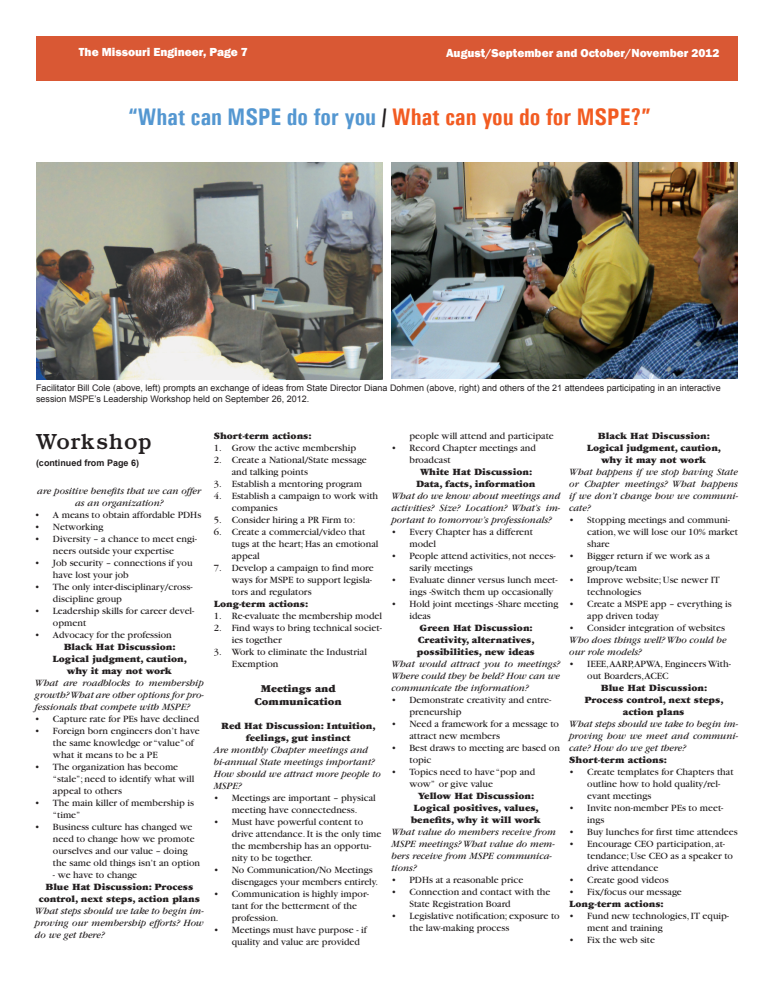
<style>
.page{position:relative;width:774px;height:990px;background:#fff}
.page>*{position:absolute;margin:0;border:0;box-sizing:border-box;transform-origin:0 0}
.t1{font:700 24px "Univers Condensed";color:#f25b21}
.t2{font:500 22px "Bookman";letter-spacing:.025em;color:#231f20}
.t3{font:800 12px "Franklin Gothic";color:#fff}
.t4{font:900 11px/13.2px "Garamond";color:#231f20;text-align:center}
.t5{font:10px/12px "Garamond";color:#231f20}
.t6{font:italic 10px/12px "Garamond";color:#231f20;text-align:justify}
.t7{font:900 10px/12px "Garamond";color:#231f20;text-align:center}
.t8{font:9px/11px "Arial";color:#231f20}
.t9{font:700 9px "Arial";color:#231f20}
.s1{color:#5497d1}
.s2{color:#231f20}
</style>
<div class="page">
<div style="left:36px;top:36px;width:702px;height:45px;background:#d95834"></div>
<img style="left:392px;top:162px;width:346px;height:217px">
<img style="left:36px;top:162px;width:346px;height:218px">
<p class="t3" style="left:79px;top:44px;width:171px">The Missouri Engineer, Page 7</p>
<p class="t3" style="left:446px;top:45px;width:275px">August/September and October/November 2012</p>
<h1 class="t1" style="left:129px;top:102px;width:524px"><span class="s1">“What can MSPE do for you</span> <span class="s2">/</span> What can you do for MSPE?”</h1>
<p class="t8" style="left:36px;top:383px;width:686px">Facilitator Bill Cole (above, left) prompts an exchange of ideas from State Director Diana Dohmen (above, right) and others of the 21 attendees participating in an interactive session MSPE’s Leadership Workshop held on September 26, 2012.</p>
<p class="t7" style="left:587px;top:430px;width:136px">Black Hat Discussion:<br>Logical judgment, caution, why it may not work</p>
<p class="t6" style="left:569px;top:466px;width:170px">What happens if we stop having State or Chapter meetings? What happens if we don’t change how we communi&shy;cate?</p>
<p class="t5" style="left:587px;top:514px;width:152px;text-indent:-18px">• Stopping meetings and communi&shy;cation, we will lose our 10% market share</p>
<p class="t5" style="left:587px;top:550px;width:124px;text-indent:-18px">• Bigger return if we work as a group/team</p>
<p class="t5" style="left:587px;top:574px;width:134px;text-indent:-18px">• Improve website; Use newer IT technologies</p>
<p class="t5" style="left:587px;top:598px;width:146px;text-indent:-18px">• Create a MSPE app – everything is app driven today</p>
<p class="t5" style="left:569px;top:622px;width:157px">• Consider integration of websites</p>
<p class="t6" style="left:569px;top:634px;width:159px">Who does things well? Who could be our role models?</p>
<p class="t5" style="left:587px;top:658px;width:145px;text-indent:-18px">• IEEE,AARP,APWA, Engineers With&shy;out Boarders,ACEC</p>
<p class="t7" style="left:584px;top:682px;width:141px">Blue Hat Discussion:<br>Process control, next steps, action plans</p>
<p class="t6" style="left:569px;top:718px;width:170px">What steps should we take to begin im&shy;proving how we meet and communi&shy;cate? How do we get there?</p>
<p class="t7" style="left:569px;top:754px;width:99px">Short-term actions:</p>
<p class="t5" style="left:587px;top:766px;width:148px;text-indent:-18px">• Create templates for Chapters that outline how to hold quality/rel&shy;evant meetings</p>
<p class="t5" style="left:587px;top:802px;width:138px;text-indent:-18px">• Invite non-member PEs to meet&shy;ings</p>
<p class="t5" style="left:569px;top:826px;width:170px">• Buy lunches for first time attendees</p>
<p class="t5" style="left:587px;top:838px;width:147px;text-indent:-18px">• Encourage CEO participation, at&shy;tendance; Use CEO as a speaker to drive attendance</p>
<p class="t5" style="left:569px;top:874px;width:101px">• Create good videos</p>
<p class="t5" style="left:569px;top:886px;width:114px">• Fix/focus our message</p>
<p class="t7" style="left:569px;top:898px;width:96px">Long-term actions:</p>
<p class="t5" style="left:587px;top:910px;width:143px;text-indent:-18px">• Fund new technologies, IT equip&shy;ment and training</p>
<p class="t5" style="left:569px;top:934px;width:87px">• Fix the web site</p>
<p class="t7" style="left:214px;top:430px;width:99px">Short-term actions:</p>
<p class="t5" style="left:214px;top:442px;width:144px">1. Grow the active membership</p>
<p class="t5" style="left:232px;top:454px;width:137px;text-indent:-18px">2. Create a National/State message and talking points</p>
<p class="t5" style="left:214px;top:478px;width:150px">3. Establish a mentoring program</p>
<p class="t5" style="left:232px;top:490px;width:148px;text-indent:-18px">4. Establish a campaign to work with companies</p>
<p class="t5" style="left:214px;top:514px;width:143px">5. Consider hiring a PR Firm to:</p>
<p class="t5" style="left:232px;top:526px;width:148px;text-indent:-18px">6. Create a commercial/video that tugs at the heart; Has an emotional appeal</p>
<p class="t5" style="left:232px;top:562px;width:143px;text-indent:-18px">7. Develop a campaign to find more ways for MSPE to support legisla&shy;tors and regulators</p>
<p class="t7" style="left:214px;top:598px;width:96px">Long-term actions:</p>
<p class="t5" style="left:214px;top:610px;width:170px">1. Re-evaluate the membership model</p>
<p class="t5" style="left:232px;top:622px;width:152px;text-indent:-18px">2. Find ways to bring technical societ&shy;ies together</p>
<p class="t5" style="left:232px;top:646px;width:137px;text-indent:-18px">3. Work to eliminate the Industrial<br>Exemption</p>
<p class="t4" style="left:254px;top:682px;width:89px">Meetings and<br>Communication</p>
<p class="t7" style="left:221px;top:720px;width:156px">Red Hat Discussion: Intuition, feelings, gut instinct</p>
<p class="t6" style="left:214px;top:744px;width:169px;text-align:left">Are monthly Chapter meetings and bi-annual State meetings important?<br>How should we attract more people to<br>MSPE?</p>
<p class="t5" style="left:214px;top:792px;width:164px;text-align:center">• Meetings are important – physical meeting have connectedness.</p>
<p class="t5" style="left:232px;top:816px;width:151px;text-indent:-18px">• Must have powerful content to drive attendance. It is the only time the membership has an opportu&shy;nity to be together.</p>
<p class="t5" style="left:232px;top:864px;width:148px;text-indent:-18px">• No Communication/No Meetings disengages your members entirely.</p>
<p class="t5" style="left:232px;top:888px;width:139px;text-indent:-18px">• Communication is highly impor&shy;tant for the betterment of the profession.</p>
<p class="t5" style="left:232px;top:924px;width:137px;text-indent:-18px">• Meetings must have purpose - if quality and value are provided</p>
<p class="t5" style="left:409px;top:430px;width:146px">people will attend and participate</p>
<p class="t5" style="left:409px;top:442px;width:128px;text-indent:-18px">• Record Chapter meetings and broadcast</p>
<p class="t7" style="left:416px;top:466px;width:121px">White Hat Discussion:<br>Data, facts, information</p>
<p class="t6" style="left:391px;top:490px;width:170px">What do we know about meetings and activities? Size? Location? What’s im&shy;portant to tomorrow’s professionals?</p>
<p class="t5" style="left:409px;top:526px;width:125px;text-indent:-18px">• Every Chapter has a different model</p>
<p class="t5" style="left:409px;top:550px;width:148px;text-indent:-18px">• People attend activities, not neces&shy;sarily meetings</p>
<p class="t5" style="left:409px;top:574px;width:150px;text-indent:-18px">• Evaluate dinner versus lunch meet&shy;ings -Switch them up occasionally</p>
<p class="t5" style="left:409px;top:598px;width:151px;text-indent:-18px">• Hold joint meetings -Share meeting ideas</p>
<p class="t7" style="left:417px;top:622px;width:119px;text-align:left">Green Hat Discussion:<br>Creativity, alternatives, possibilities, new ideas</p>
<p class="t6" style="left:391px;top:658px;width:170px">What would attract you to meetings?<br>Where could they be held? How can we communicate the information?</p>
<p class="t5" style="left:409px;top:694px;width:143px;text-indent:-18px">• Demonstrate creativity and entre&shy;preneurship</p>
<p class="t5" style="left:409px;top:718px;width:151px;text-indent:-18px">• Need a framework for a message to attract new members</p>
<p class="t5" style="left:409px;top:742px;width:152px;text-indent:-18px">• Best draws to meeting are based on topic</p>
<p class="t5" style="left:409px;top:766px;width:127px;text-indent:-18px">• Topics need to have “pop and wow” or give value</p>
<p class="t7" style="left:411px;top:790px;width:131px">Yellow Hat Discussion:<br>Logical positives, values, benefits, why it will work</p>
<p class="t6" style="left:391px;top:826px;width:166px;text-align:left">What value do members receive from<br>MSPE meetings? What value do mem&shy;bers receive from MSPE communica&shy;tions?</p>
<p class="t5" style="left:391px;top:874px;width:133px">• PDHs at a reasonable price</p>
<p class="t5" style="left:409px;top:886px;width:143px;text-indent:-18px">• Connection and contact with the<br>State Registration Board</p>
<p class="t5" style="left:409px;top:910px;width:152px;text-indent:-18px">• Legislative notification; exposure to the law-making process</p>
<h2 class="t2" style="left:36px;top:429px;width:117px">Workshop</h2>
<p class="t9" style="left:36px;top:457px;width:105px">(continued from Page 6)</p>
<p class="t6" style="left:37px;top:485px;width:166px;text-align:center">are positive benefits that we can offer as an organization?</p>
<p class="t5" style="left:35px;top:509px;width:168px">• A means to obtain affordable PDHs</p>
<p class="t5" style="left:35px;top:521px;width:70px">• Networking</p>
<p class="t5" style="left:35px;top:533px;width:163px;text-align:center">• Diversity – a chance to meet engi&shy;neers outside your expertise</p>
<p class="t5" style="left:53px;top:557px;width:141px;text-indent:-18px">• Job security – connections if you have lost your job</p>
<p class="t5" style="left:53px;top:581px;width:141px;text-indent:-18px">• The only inter-disciplinary/cross&shy;discipline group</p>
<p class="t5" style="left:53px;top:605px;width:143px;text-indent:-18px">• Leadership skills for career devel&shy;opment</p>
<p class="t5" style="left:35px;top:629px;width:138px">• Advocacy for the profession</p>
<p class="t7" style="left:53px;top:641px;width:136px">Black Hat Discussion:<br>Logical judgment, caution, why it may not work</p>
<p class="t6" style="left:35px;top:677px;width:170px">What are roadblocks to membership growth? What are other options for pro&shy;fessionals that compete with MSPE?</p>
<p class="t5" style="left:35px;top:713px;width:166px">• Capture rate for PEs have declined</p>
<p class="t5" style="left:53px;top:725px;width:148px;text-indent:-18px">• Foreign born engineers don’t have the same knowledge or “value” of what it means to be a PE</p>
<p class="t5" style="left:53px;top:761px;width:143px;text-indent:-18px">• The organization has become “stale”; need to identify what will appeal to others</p>
<p class="t5" style="left:53px;top:797px;width:143px;text-indent:-18px">• The main killer of membership is “time”</p>
<p class="t5" style="left:53px;top:821px;width:149px;text-indent:-18px">• Business culture has changed we need to change how we promote ourselves and our value – doing the same old things isn’t an option</p>
<p class="t5" style="left:53px;top:869px;width:86px">- we have to change</p>
<p class="t7" style="left:39px;top:881px;width:163px">Blue Hat Discussion: Process control, next steps, action plans</p>
<p class="t6" style="left:35px;top:905px;width:170px">What steps should we take to begin im&shy;proving our membership efforts? How do we get there?</p>
</div>
